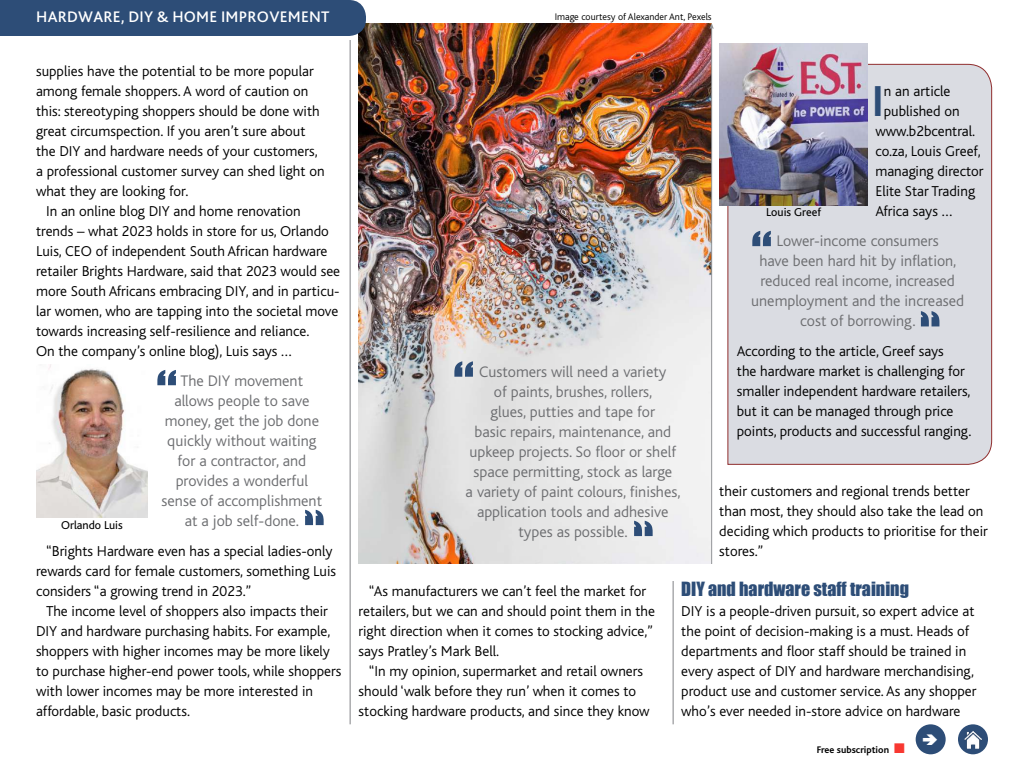
<style>
.page{position:relative;width:1024px;height:768px;background:#fff}
.page>*{position:absolute;margin:0;border:0;box-sizing:border-box;transform-origin:0 0}
.t1{font:60px "Impact";color:#2d4d77}
.t2{font:700 45.3px "Bliss";color:#2d4d77}
.t3{font:18px "Impact";color:#2d4d77}
.t4{font:300 16px/20px "Bliss";color:#6d6e71;text-align:center}
.t5{font:500 16px "Bliss Pro";letter-spacing:.015em;color:#fff}
.t6{font:300 15px/20px "Bliss";color:#000}
.t7{font:12px "Bliss";color:#000}
.t8{font:300 10px "Bliss";color:#000}
.t9{font:700 10px "Bliss";color:#000}
.s1{color:#f83831}
</style>
<div class="page">
<div style="left:727px;top:63px;width:266px;height:402px;background:#dadce2"></div>
<img style="left:359px;top:23px;width:352px;height:541px">
<div style="left:916px;top:724px;width:30px;height:30px;background:#2d4d77;border-radius:50%"></div>
<div style="left:958px;top:724px;width:30px;height:30px;background:#2d4d77;border-radius:50%"></div>
<img style="left:964px;top:731px;width:18px;height:17px">
<div style="left:0;top:0;width:366px;height:36px;background:#2d4d77"></div>
<img style="left:36px;top:364px;width:112px;height:154px">
<hr style="left:350px;top:40px;width:1px;height:684px;background:#808285">
<hr style="left:673px;top:581px;width:1px;height:143px;background:#808285">
<img style="left:720px;top:44px;width:148px;height:161px">
<hr style="left:711px;top:27px;width:1px;height:537px;background:#939598">
<svg style="left:709px;top:23px;width:5px;height:6px"></svg>
<svg style="left:634px;top:521px;width:19px;height:15px"></svg>
<svg style="left:921px;top:311px;width:18px;height:15px"></svg>
<p class="t5" style="left:36px;top:6px;width:23px">HARDWARE</p>
<p class="t5" style="left:121px;top:6px;width:75px">, DIY &amp; HOME</p>
<p class="t5" style="left:221px;top:6px;width:16px">IMPRO</p>
<p class="t5" style="left:269px;top:6px;width:22px">VEMENT</p>
<p class="t6" style="left:36px;top:61px;width:279px">supplies have the potential to be more popular</p>
<p class="t6" style="left:36px;top:81px;width:274px">among female shoppers. A word of caution on</p>
<p class="t6" style="left:36px;top:101px;width:285px">this: stereotyping shoppers should be done with</p>
<p class="t6" style="left:36px;top:121px;width:271px">great circumspection. If you aren’t sure about</p>
<p class="t6" style="left:36px;top:141px;width:283px">the DIY and hardware needs of your customers,</p>
<p class="t6" style="left:36px;top:161px;width:290px">a professional customer survey can shed light on</p>
<p class="t6" style="left:36px;top:181px;width:154px">what they are looking for.</p>
<p class="t6" style="left:46px;top:201px;width:256px">In an online blog DIY and home renovation</p>
<p class="t6" style="left:36px;top:221px;width:294px">trends – what 2023 holds in store for us, Orlando</p>
<p class="t6" style="left:36px;top:241px;width:293px">Luis, CEO of independent South African hardware</p>
<p class="t6" style="left:36px;top:261px;width:306px">retailer Brights Hardware, said that 2023 would see</p>
<p class="t6" style="left:36px;top:281px;width:304px">more South Africans embracing DIY, and in particu-</p>
<p class="t6" style="left:36px;top:301px;width:304px">lar women, who are tapping into the societal move</p>
<p class="t6" style="left:36px;top:321px;width:275px">towards increasing self-resilience and reliance.</p>
<p class="t6" style="left:36px;top:341px;width:257px">On the company’s online blog), Luis says …</p>
<p class="t4" style="left:162px;top:371px;width:162px">The DIY movement allows people to save money, get the job done quickly without waiting for a contractor, and provides a wonderful sense of accomplishment at a job self-done.</p>
<p class="t6" style="left:36px;top:541px;width:302px;text-indent:10px">“Brights Hardware even has a special ladies-only rewards card for female customers, something Luis considers “a growing trend in 2023.”</p>
<p class="t6" style="left:36px;top:601px;width:307px;text-indent:10px">The income level of shoppers also impacts their DIY and hardware purchasing habits. For example, shoppers with higher incomes may be more likely to purchase higher-end power tools, while shoppers with lower incomes may be more interested in affordable, basic products.</p>
<h1 class="t1" style="left:156px;top:347px;width:22px">“</h1>
<p class="t7" style="left:61px;top:519px;width:63px">Orlando Luis</p>
<p class="t8" style="left:555px;top:11px;width:158px">Image courtesy of Alexander Ant, Pexels</p>
<h2 class="t2" style="left:872px;top:77px;width:13px">I</h2>
<p class="t6" style="left:884px;top:81px;width:68px">n an article</p>
<p class="t6" style="left:884px;top:101px;width:77px">published on</p>
<p class="t6" style="left:875px;top:121px;width:101px">www.b2bcentral.</p>
<p class="t6" style="left:875px;top:141px;width:107px">co.za, Louis Greef,</p>
<p class="t6" style="left:875px;top:161px;width:110px">managing director</p>
<p class="t6" style="left:875px;top:181px;width:101px">Elite Star Trading</p>
<p class="t6" style="left:875px;top:201px;width:78px">Africa says …</p>
<p class="t4" style="left:751px;top:231px;width:214px">Lower-income consumers<br>have been hard hit by inflation, reduced real income, increased unemployment and the increased cost of borrowing.</p>
<p class="t6" style="left:737px;top:342px;width:236px">According to the article, Greef says<br>the hardware market is challenging for smaller independent hardware retailers, but it can be managed through price points, products and successful ranging.</p>
<p class="t7" style="left:766px;top:206px;width:57px">Louis Greef</p>
<h1 class="t1" style="left:751px;top:208px;width:22px">“</h1>
<h1 class="t1" style="left:453px;top:339px;width:22px">“</h1>
<p class="t4" style="left:466px;top:362px;width:216px">Customers will need a variety<br>of paints, brushes, rollers,<br>glues, putties and tape for<br>basic repairs, maintenance, and upkeep projects. So floor or shelf space permitting, stock as large<br>a variety of paint colours, finishes, application tools and adhesive types as possible.</p>
<p class="t6" style="left:719px;top:481px;width:270px">their customers and regional trends better than most, they should also take the lead on deciding which products to prioritise for their stores.”</p>
<p class="t3" style="left:681px;top:575px;width:229px">DIY and hardware staff training</p>
<p class="t6" style="left:681px;top:601px;width:297px">DIY is a people-driven pursuit, so expert advice at the point of decision-making is a must. Heads of departments and floor staff should be trained in every aspect of DIY and hardware merchandising, product use and customer service. As any shopper who’s ever needed in-store advice on hardware</p>
<p class="t6" style="left:359px;top:581px;width:298px;text-indent:10px">“As manufacturers we can’t feel the market for retailers, but we can and should point them in the right direction when it comes to stocking advice,” says Pratley’s Mark Bell.</p>
<p class="t6" style="left:359px;top:661px;width:293px;text-indent:10px">“In my opinion, supermarket and retail owners should ‘walk before they run’ when it comes to stocking hardware products, and since they know</p>
<p class="t9" style="left:817px;top:745px;width:90px">Free subscription <span class="s1">■</span></p>
</div>
